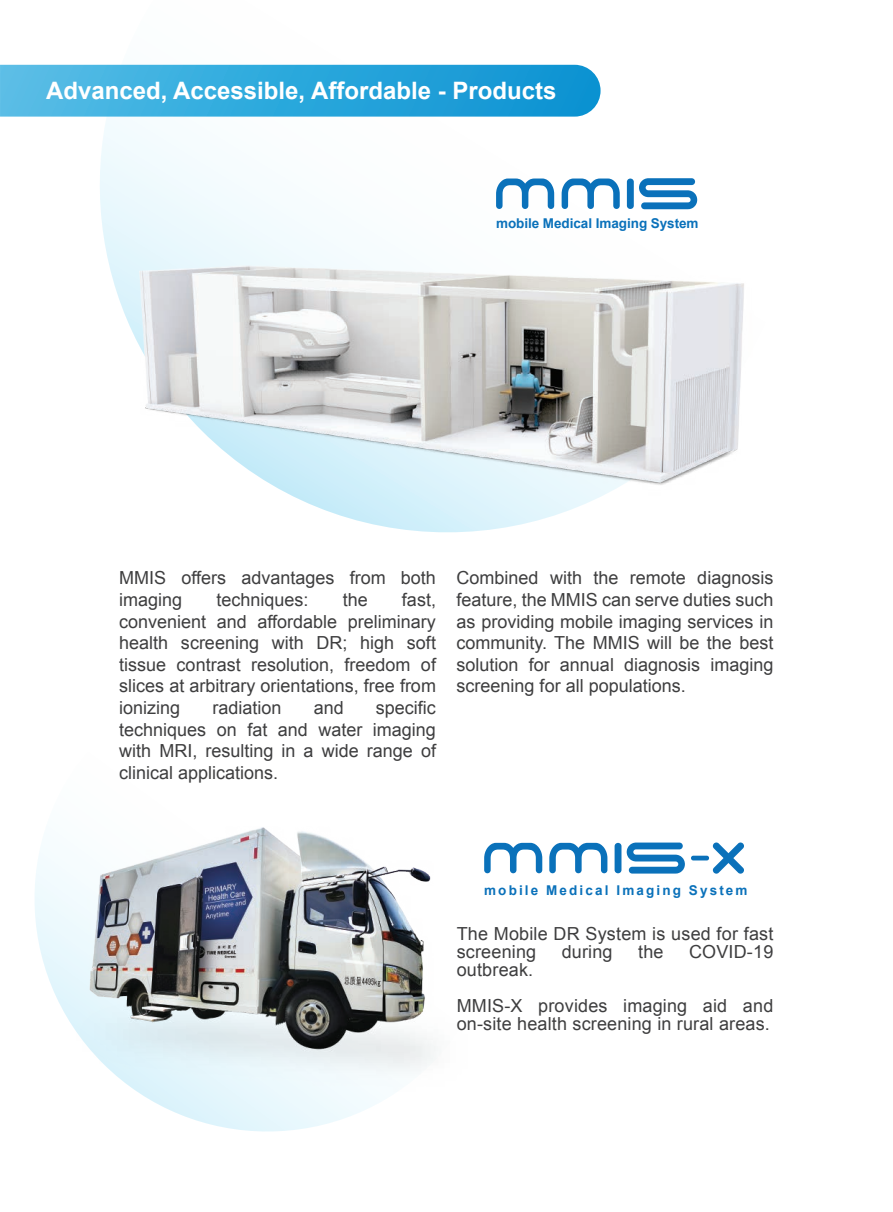
<style>
.page{position:relative;width:893px;height:1212px;background:#fff}
.page>*{position:absolute;margin:0;border:0;box-sizing:border-box;transform-origin:0 0}
.t1{font:700 24px "Arial";color:#fff}
.t2{font:18px/21.6px "Arial";color:#3e3e3f;text-align:justify}
.t3{font:700 13.5px "Arial";letter-spacing:-.005em;color:#0a71ba}
.t4{font:700 13.5px "Arial";letter-spacing:.155em;color:#0a71ba}
</style>
<div class="page">
<svg style="left:68px;top:64px;width:559px;height:189px"></svg>
<svg style="left:35px;top:842px;width:488px;height:290px"></svg>
<img style="left:65px;top:827px;width:420px;height:283px">
<img style="left:107px;top:196px;width:637px;height:337px">
<svg style="left:562px;top:178px;width:58px;height:31px"></svg>
<svg style="left:496px;top:178px;width:58px;height:31px"></svg>
<svg style="left:627px;top:178px;width:70px;height:31px"></svg>
<svg style="left:615px;top:843px;width:6px;height:30px"></svg>
<svg style="left:691px;top:842px;width:53px;height:32px"></svg>
<svg style="left:549px;top:843px;width:58px;height:30px"></svg>
<svg style="left:484px;top:843px;width:58px;height:30px"></svg>
<svg style="left:627px;top:842px;width:58px;height:31px"></svg>
<svg style="left:0;top:65px;width:601px;height:52px;background:#32a9dc"></svg>
<h1 class="t1" style="left:46px;top:74px;width:512px">Advanced, Accessible, Affordable - Products</h1>
<p class="t3" style="left:496px;top:214px;width:204px">mobile Medical Imaging System</p>
<p class="t2" style="left:119px;top:567px;width:318px">MMIS offers advantages from both imaging</p>
<p class="t2" style="left:119px;top:589px;width:318px;text-indent:283px">fast, convenient and affordable preliminary health screening with DR; high soft tissue contrast resolution, freedom of slices at arbitrary orientations, free from ionizing</p>
<p class="t2" style="left:216px;top:589px;width:94px">techniques:</p>
<p class="t2" style="left:343px;top:589px;width:27px">the</p>
<p class="t2" style="left:119px;top:697px;width:318px;text-indent:257px">specific techniques on fat and water imaging with MRI, resulting in a wide range of clinical applications.</p>
<p class="t2" style="left:212px;top:697px;width:71px">radiation</p>
<p class="t2" style="left:314px;top:697px;width:32px">and</p>
<p class="t2" style="left:457px;top:567px;width:318px">Combined with the remote diagnosis feature, the MMIS can serve duties such as providing mobile imaging services in community. The MMIS will be the best solution for annual diagnosis imaging screening for all populations.</p>
<p class="t4" style="left:484px;top:881px;width:265px">mobile Medical Imaging System</p>
<p class="t2" style="left:457px;top:925px;width:318px;line-height:18px">The Mobile DR System is used for fast screening</p>
<p class="t2" style="left:562px;top:941px;width:52px">during</p>
<p class="t2" style="left:638px;top:941px;width:27px">the</p>
<p class="t2" style="left:689px;top:941px;width:86px">COVID-19</p>
<p class="t2" style="left:457px;top:952px;width:318px;line-height:36px">outbreak.<br>MMIS-X provides imaging aid and</p>
<p class="t2" style="left:457px;top:1013px;width:315px">on-site health screening in rural areas.</p>
</div>
